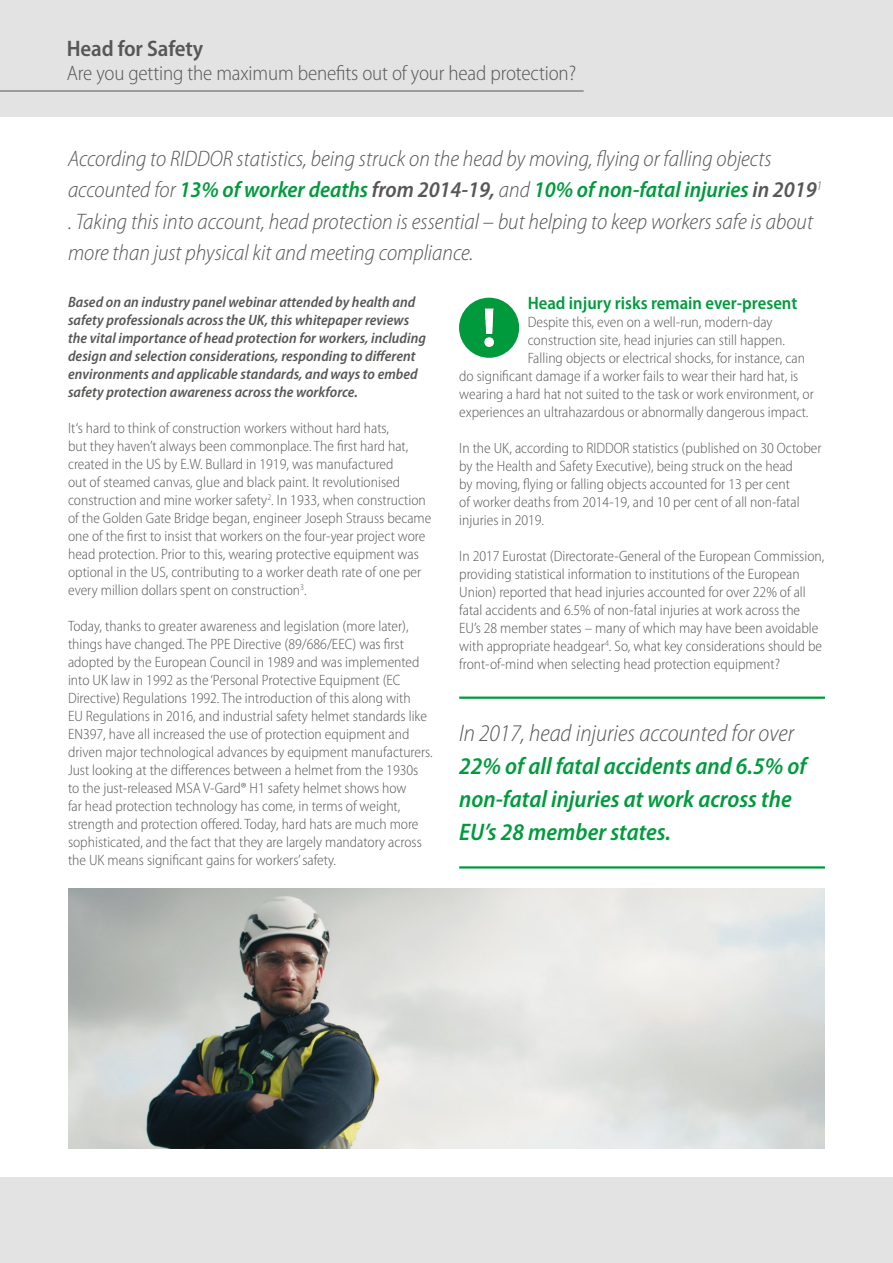
<style>
.page{position:relative;width:893px;height:1263px;background:#fff}
.page>*{position:absolute;margin:0;border:0;box-sizing:border-box;transform-origin:0 0}
.t1{font:italic 600 semi-condensed 24px/33px "Myriad Pro";color:#009b3e}
.t2{font:italic 300 semi-condensed 24px "Myriad Pro";color:#575756}
.t3{font:italic 300 semi-condensed 22.5px/31.5px "Myriad Pro";color:#575756}
.t4{font:600 semi-condensed 22.5px "Myriad Pro";letter-spacing:-.005em;color:#575756}
.t5{font:300 semi-condensed 21px "Myriad Pro";letter-spacing:-.005em;color:#575756}
.t6{font:600 semi-condensed 18px "Myriad Pro";color:#009b3e}
.t7{font:300 semi-condensed 15px/18px "Myriad Pro";color:#575756}
.t8{font:italic 600 semi-condensed 15px/18px "Myriad Pro";letter-spacing:.005em;color:#575756}
.s1{font-weight:600;color:#009b3e}
.s2{font-weight:600}
</style>
<div class="page">
<div style="left:0;top:1178px;width:893px;height:85px;background:#e3e3e3"></div>
<div style="left:0;top:0;width:893px;height:117px;background:#e3e3e3"></div>
<img style="left:68px;top:889px;width:757px;height:259px">
<hr style="left:0;top:91px;width:584px;height:1px;background:#575756">
<img style="left:460px;top:298px;width:58px;height:59px;border-radius:29px">
<div style="left:459px;top:298px;width:60px;height:60px;border:2px solid #009a3d;border-radius:50%"></div>
<hr style="left:459px;top:696px;width:366px;height:3px;background:#009b3e">
<hr style="left:459px;top:866px;width:366px;height:2px;background:#009b3e">
<h2 class="t4" style="left:67px;top:34px;width:138px">Head for Safety</h2>
<h3 class="t5" style="left:67px;top:60px;width:511px">Are you getting the maximum benefits out of your head protection?</h3>
<p class="t3" style="left:68px;top:142px;width:756px">According to RIDDOR statistics, being struck on the head by moving, flying or falling objects accounted for <span class="s1">13% of worker deaths</span> <span class="s2">from 2014-19,</span> and <span class="s1">10% of non-fatal injuries</span> <span class="s2">in 2019</span><sup>1 </sup>. Taking this into account, head protection is essential – but helping to keep workers safe is about more than just physical kit and meeting compliance.</p>
<p class="t8" style="left:68px;top:292px;width:359px">Based on an industry panel webinar attended by health and safety professionals across the UK, this whitepaper reviews the vital importance of head protection for workers, including design and selection considerations, responding to different environments and applicable standards, and ways to embed safety protection awareness across the workforce.</p>
<p class="t7" style="left:68px;top:419px;width:365px">It‘s hard to think of construction workers without hard hats,<br>but they haven’t always been commonplace. The first hard hat, created in the US by E.W. Bullard in 1919, was manufactured<br>out of steamed canvas, glue and black paint. It revolutionised construction and mine worker safety<sup>2</sup>. In 1933, when construction of the Golden Gate Bridge began, engineer Joseph Strauss became one of the first to insist that workers on the four-year project wore head protection. Prior to this, wearing protective equipment was optional in the US, contributing to a worker death rate of one per every million dollars spent on construction<sup>3</sup>.</p>
<p class="t7" style="left:68px;top:617px;width:366px">Today, thanks to greater awareness and legislation (more later), things have changed. The PPE Directive (89/686/EEC) was first adopted by the European Council in 1989 and was implemented into UK law in 1992 as the ‘Personal Protective Equipment (EC Directive) Regulations 1992. The introduction of this along with<br>EU Regulations in 2016, and industrial safety helmet standards like EN397, have all increased the use of protection equipment and driven major technological advances by equipment manufacturers.<br>Just looking at the differences between a helmet from the 1930s to the just-released MSA V-Gard® H1 safety helmet shows how<br>far head protection technology has come, in terms of weight, strength and protection offered. Today, hard hats are much more sophisticated, and the fact that they are largely mandatory across the UK means significant gains for workers’ safety.</p>
<p class="t6" style="left:528px;top:292px;width:271px">Head injury risks remain ever-present</p>
<p class="t7" style="left:528px;top:313px;width:246px">Despite this, even on a well-run, modern-day</p>
<p class="t7" style="left:528px;top:331px;width:259px">construction site, head injuries can still happen.</p>
<p class="t7" style="left:528px;top:349px;width:279px">Falling objects or electrical shocks, for instance, can</p>
<p class="t7" style="left:459px;top:367px;width:341px">do significant damage if a worker fails to wear their hard hat, is</p>
<p class="t7" style="left:459px;top:385px;width:356px">wearing a hard hat not suited to the task or work environment, or</p>
<p class="t7" style="left:459px;top:403px;width:351px">experiences an ultrahazardous or abnormally dangerous impact.</p>
<p class="t7" style="left:459px;top:439px;width:364px">In the UK, according to RIDDOR statistics (published on 30 October by the Health and Safety Executive), being struck on the head<br>by moving, flying or falling objects accounted for 13 per cent<br>of worker deaths from 2014-19, and 10 per cent of all non-fatal injuries in 2019.</p>
<p class="t7" style="left:459px;top:547px;width:367px">In 2017 Eurostat (Directorate-General of the European Commission, providing statistical information to institutions of the European Union) reported that head injuries accounted for over 22% of all fatal accidents and 6.5% of non-fatal injuries at work across the EU’s 28 member states – many of which may have been avoidable with appropriate headgear<sup>4</sup>. So, what key considerations should be front-of-mind when selecting head protection equipment?</p>
<h1 class="t2" style="left:459px;top:719px;width:336px">In 2017, head injuries accounted for over</h1>
<h1 class="t1" style="left:459px;top:749px;width:349px">22% of all fatal accidents and 6.5% of non-fatal injuries at work across the<br>EU’s 28 member states.</h1>
</div>
